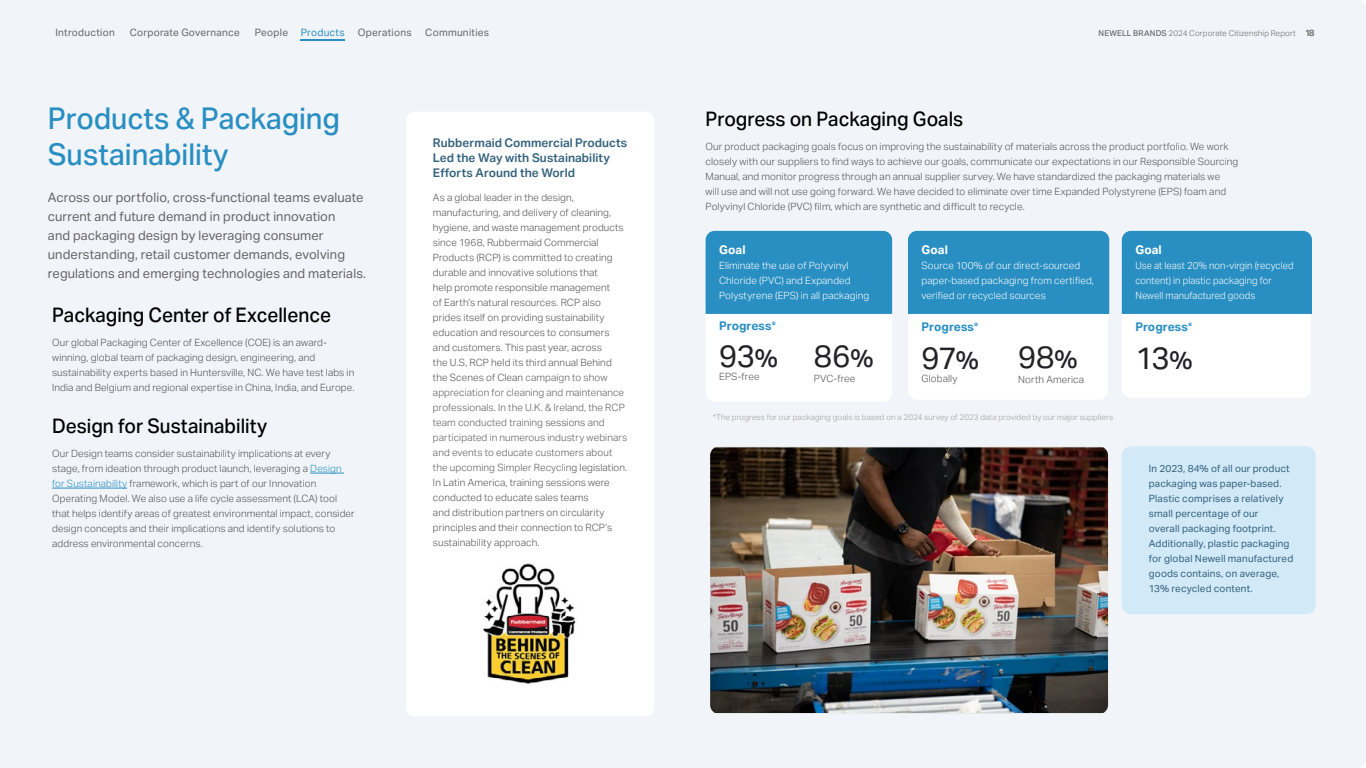
<style>
.page{position:relative;width:1366px;height:768px;background:#f1f5f9}
.page>*{position:absolute;margin:0;border:0;box-sizing:border-box;transform-origin:0 0}
.t1{font:31px "Aktiv Grotesk";letter-spacing:-.02em;color:#232226}
.t2{font:500 30px/36px "Aktiv Grotesk";color:#298fc2;scale:.96 1}
.t3{font:500 20px "Aktiv Grotesk";color:#000;scale:.95 1}
.t4{font:13px/19px "Aktiv Grotesk";letter-spacing:.005em;color:#656567}
.t5{font:600 12px/15px "Aktiv Grotesk";letter-spacing:.005em;color:#33627d}
.t6{font:700 12px "Aktiv Grotesk";color:#298fc2}
.t7{font:700 12px "Aktiv Grotesk";letter-spacing:.01em;color:#fff}
.t8{font:10.2px "Aktiv Grotesk";letter-spacing:.02em;color:#656567}
.t9{font:10.2px "Aktiv Grotesk";letter-spacing:.02em;color:#298fc2}
.t10{font:300 10px/15px "Aktiv Grotesk";letter-spacing:.01em;color:#4f4f52}
.t11{font:10px/15px "Aktiv Grotesk";letter-spacing:.01em;color:#33627d}
.t12{font:300 10px/15px "Aktiv Grotesk";letter-spacing:.01em;color:#fff}
.t13{font:300 10px/15px "Aktiv Grotesk";letter-spacing:.01em;color:#fff;scale:.95 1}
.t14{font:300 8px "Aktiv Grotesk";letter-spacing:.02em;color:#9f9a95}
.t15{font:300 8px "Aktiv Grotesk";letter-spacing:.02em;color:#656567}
.s1{color:#656567}
.s2{font-weight:500}
.s3{font-weight:600;font-size:9px}
.s4{color:#298fc2}
.s5{color:#5a5a5d}
.s6{font-weight:400}
.s7{font-weight:500;font-size:25px}
</style>
<div class="page">
<hr style="left:310px;top:473px;width:34px;height:1px;background:#298fc2">
<hr style="left:52px;top:488px;width:75px;height:1px;background:#298fc2">
<div style="left:406px;top:112px;width:248px;height:604px;background:#fff;border-radius:9px"></div>
<img style="left:483px;top:563px;width:93px;height:121px">
<div style="left:1122px;top:308px;width:189px;height:90px;background:#fff;border-radius:9px"></div>
<div style="left:1122px;top:231px;width:190px;height:83px;background:#298fc2"></div>
<div style="left:1122px;top:446px;width:194px;height:168px;background:#d2e9f8;border-radius:9px"></div>
<div style="left:706px;top:308px;width:186px;height:94px;background:#fff;border-radius:9px"></div>
<div style="left:706px;top:231px;width:186px;height:83px;background:#298fc2"></div>
<div style="left:908px;top:309px;width:200px;height:91px;background:#fff;border-radius:9px"></div>
<div style="left:908px;top:231px;width:201px;height:83px;background:#298fc2"></div>
<img style="left:710px;top:447px;width:398px;height:266px">
<hr style="left:301px;top:40px;width:44px;height:1px;background:#298fc2">
<p class="t8" style="left:55px;top:27px;width:61px">Introduction</p>
<p class="t8" style="left:130px;top:26px;width:112px">Corporate Governance</p>
<p class="t9" style="left:255px;top:26px;width:91px"><span class="s1">People</span> Products</p>
<p class="t8" style="left:358px;top:26px;width:55px">Operations</p>
<p class="t8" style="left:425px;top:26px;width:65px">Communities</p>
<p class="t15" style="left:1099px;top:28px;width:217px"><span class="s2">NEWELL BRANDS</span> 2024 Corporate Citizenship Report <span class="s3">18</span></p>
<h2 class="t2" style="left:48px;top:101px;width:306px">Products &amp; Packaging<br>Sustainability</h2>
<p class="t4" style="left:48px;top:188px;width:320px">Across our portfolio, cross-functional teams evaluate current and future demand in product innovation<br>and packaging design by leveraging consumer understanding, retail customer demands, evolving regulations and emerging technologies and materials.</p>
<h3 class="t3" style="left:52px;top:303px;width:295px">Packaging Center of Excellence</h3>
<p class="t10" style="left:52px;top:335px;width:304px">Our global Packaging Center of Excellence (COE) is an award&shy;winning, global team of packaging design, engineering, and sustainability experts based in Huntersville, NC. We have test labs in India and Belgium and regional expertise in China, India, and Europe.</p>
<h3 class="t3" style="left:52px;top:414px;width:228px">Design for Sustainability</h3>
<p class="t10" style="left:52px;top:446px;width:304px">Our Design teams consider sustainability implications at every stage, from ideation through product launch, leveraging a <span class="s4">Design for Sustainability</span> framework, which is part of our Innovation Operating Model. We also use a life cycle assessment (LCA) tool that helps identify areas of greatest environmental impact, consider design concepts and their implications and identify solutions to address environmental concerns.</p>
<p class="t5" style="left:433px;top:136px;width:196px">Rubbermaid Commercial Products<br>Led the Way with Sustainability<br>Efforts Around the World</p>
<p class="t10" style="left:433px;top:190px;width:196px">As a global leader in the design, manufacturing, and delivery of cleaning, hygiene, and waste management products since 1968, Rubbermaid Commercial Products (RCP) is committed to creating durable and innovative solutions that<br>help promote responsible management<br>of Earth’s natural resources. RCP also prides itself on providing sustainability education and resources to consumers and customers. This past year, across<br>the U.S, RCP held its third annual Behind the Scenes of Clean <span class="s5">campaign to show appreciation for cleaning and maintenance professionals. In the U.K. &amp; Ireland, the RCP team conducted training</span> sessions <span class="s5">and participated in numerous industry webinars and events to educate customers about the upcoming Simpler Recyclin</span>g legislation.<br>In Latin America, training sessions were conducted to educate sales teams<br>and distribution partners on circularity principles and their connection to RCP’s sustainability approach.</p>
<h3 class="t3" style="left:706px;top:107px;width:273px">Progress on Packaging Goals</h3>
<p class="t10" style="left:706px;top:139px;width:534px">Our product packaging goals focus on improving the sustainability of materials across the product portfolio. We work closely with our suppliers to find ways to achieve our goals, communicate our expectations in our Responsible Sourcing Manual, and monitor progress through an annual supplier survey. We have standardized the packaging materials we<br>will use and will not use going forward. We have decided to eliminate over time Expanded Polystyrene (EPS) foam and Polyvinyl Chloride (PVC) film, which are synthetic and difficult to recycle.</p>
<p class="t7" style="left:719px;top:243px;width:28px">Goal</p>
<p class="t12" style="left:719px;top:258px;width:152px">Eliminate the use of Polyvinyl<br>Chloride (PVC) and Expanded<br>Polystyrene (EPS) in all packaging</p>
<p class="t6" style="left:719px;top:319px;width:59px">Progress<span class="s6">*</span></p>
<h1 class="t1" style="left:719px;top:338px;width:61px">93<span class="s7">%</span></h1>
<p class="t10" style="left:719px;top:369px;width:42px">EPS-free</p>
<h1 class="t1" style="left:814px;top:338px;width:61px">86<span class="s7">%</span></h1>
<p class="t10" style="left:814px;top:371px;width:43px">PVC-free</p>
<p class="t7" style="left:922px;top:243px;width:28px">Goal</p>
<p class="t12" style="left:922px;top:258px;width:174px">Source 100% of our direct-sourced paper-based packaging from certified, verified or recycled sources</p>
<p class="t6" style="left:922px;top:320px;width:59px">Progress<span class="s6">*</span></p>
<h1 class="t1" style="left:922px;top:340px;width:59px">97<span class="s7">%</span></h1>
<p class="t10" style="left:922px;top:371px;width:37px">Globally</p>
<h1 class="t1" style="left:1018px;top:340px;width:61px">98<span class="s7">%</span></h1>
<p class="t10" style="left:1018px;top:372px;width:67px">North America</p>
<p class="t14" style="left:713px;top:412px;width:402px">*The progress for our packaging goals is based on a 2024 survey of 2023 data provided by our major suppliers</p>
<p class="t7" style="left:1135px;top:243px;width:28px">Goal</p>
<p class="t13" style="left:1135px;top:258px;width:168px">Use at least 20% non-virgin (recycled content) in plastic packaging for<br>Newell manufactured goods</p>
<p class="t6" style="left:1135px;top:320px;width:59px">Progress<span class="s6">*</span></p>
<h1 class="t1" style="left:1135px;top:340px;width:59px">13<span class="s7">%</span></h1>
<p class="t11" style="left:1149px;top:461px;width:146px">In 2023, 84% of all our product packaging was paper-based.<br>Plastic comprises a relatively small percentage of our<br>overall packaging footprint.<br>Additionally, plastic packaging for global Newell manufactured goods contains, on average,<br>13% recycled content.</p>
</div>
